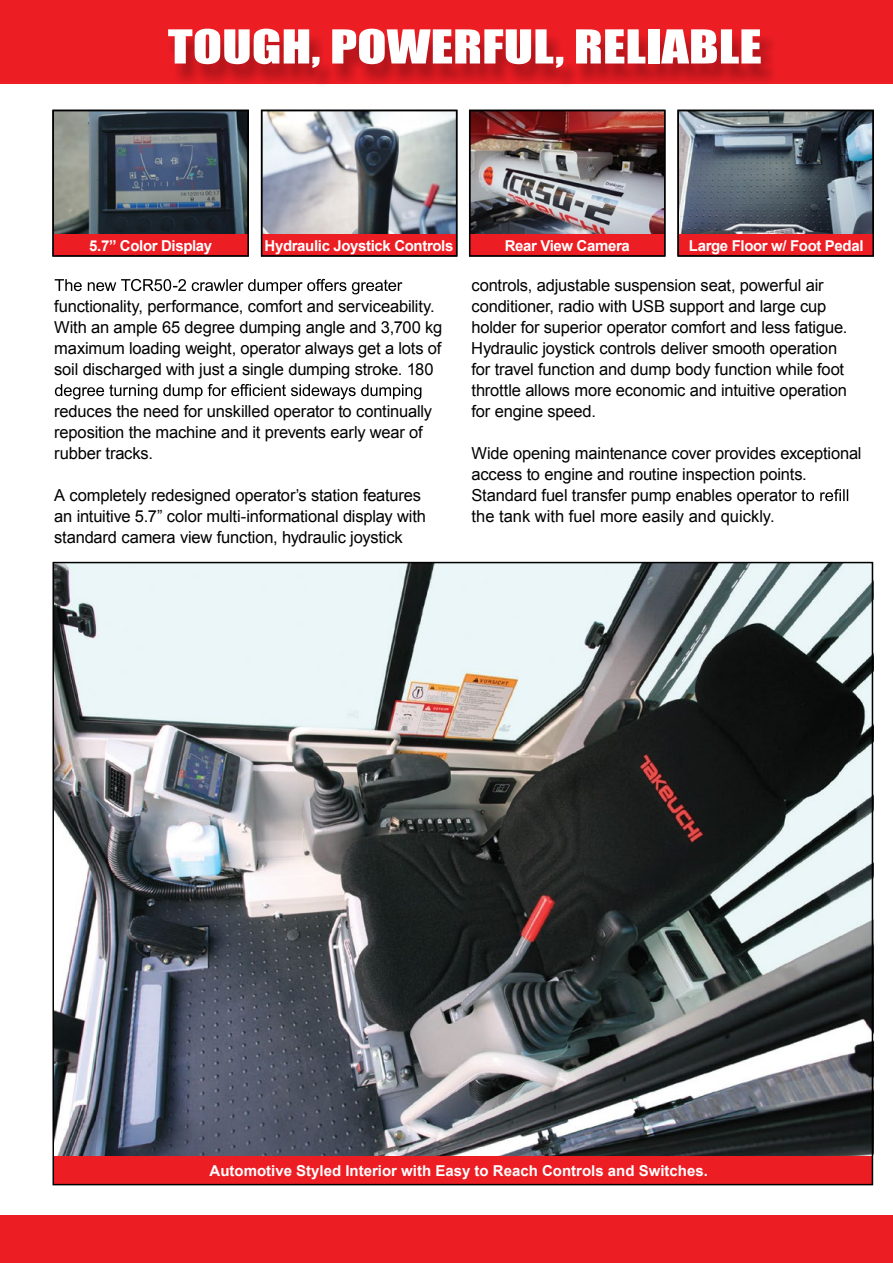
<style>
.page{position:relative;width:893px;height:1263px;background:#fff}
.page>*{position:absolute;margin:0;border:0;box-sizing:border-box;transform-origin:0 0}
.t1{font:43.2px "Impact";color:#fff;scale:1.25 1}
.t2{font:16.5px/21px "Arial";letter-spacing:-.01em;color:#000}
.t3{font:700 15px "Arial";letter-spacing:-.025em;color:#fff}
.t4{font:700 15px "Arial";color:#fff}
</style>
<div class="page">
<div style="left:0;top:0;width:893px;height:84px;background:#ed1d24"></div>
<svg style="left:170px;top:36px;width:603px;height:49px"></svg>
<div style="left:0;top:1215px;width:893px;height:48px;background:#ed1d24"></div>
<img style="left:264px;top:113px;width:190px;height:122px">
<img style="left:56px;top:565px;width:814px;height:591px">
<div style="left:53px;top:1156px;width:820px;height:28px;background:#ed1d24"></div>
<img style="left:55px;top:113px;width:191px;height:122px">
<div style="left:53px;top:235px;width:195px;height:21px;background:#ed1d24"></div>
<div style="left:261px;top:235px;width:195px;height:21px;background:#ed1d24"></div>
<img style="left:472px;top:113px;width:190px;height:122px">
<div style="left:470px;top:235px;width:195px;height:21px;background:#ed1d24"></div>
<img style="left:680px;top:113px;width:191px;height:122px">
<div style="left:679px;top:235px;width:194px;height:21px;background:#ed1d24"></div>
<div style="left:52px;top:110px;width:197px;height:147px;border:2px solid #000"></div>
<div style="left:261px;top:110px;width:196px;height:147px;border:2px solid #000"></div>
<div style="left:469px;top:110px;width:196px;height:147px;border:2px solid #000"></div>
<div style="left:677px;top:110px;width:197px;height:147px;border:2px solid #000"></div>
<svg style="left:55px;top:279px;width:347px;height:15px"></svg>
<svg style="left:55px;top:384px;width:366px;height:15px"></svg>
<svg style="left:801px;top:489px;width:47px;height:12px"></svg>
<h1 class="t1" style="left:168px;top:13px;width:477px">TOUGH, POWERFUL, RELIABLE</h1>
<p class="t3" style="left:89px;top:236px;width:124px">5.7” Color Display</p>
<p class="t3" style="left:265px;top:236px;width:190px">Hydraulic Joystick Controls</p>
<p class="t3" style="left:505px;top:236px;width:127px">Rear View Camera</p>
<p class="t3" style="left:689px;top:236px;width:176px">Large Floor w/ Foot Pedal</p>
<p class="t2" style="left:54px;top:296px;width:389px">functionality, performance, comfort and serviceability.<br>With an ample 65 degree dumping angle and 3,700 kg maximum loading weight, operator always get a lots of soil discharged with just a single dumping stroke. 180</p>
<p class="t2" style="left:54px;top:401px;width:379px">reduces the need for unskilled operator to continually reposition the machine and it prevents early wear of rubber tracks.</p>
<p class="t2" style="left:54px;top:485px;width:373px">A completely redesigned operator’s station features an intuitive 5.7” color multi-informational display with standard camera view function, hydraulic joystick</p>
<p class="t2" style="left:471px;top:275px;width:377px">controls, adjustable suspension seat, powerful air conditioner, radio with USB support and large cup holder for superior operator comfort and less fatigue.<br>Hydraulic joystick controls deliver smooth operation for travel function and dump body function while foot throttle allows more economic and intuitive operation for engine speed.</p>
<p class="t2" style="left:471px;top:443px;width:392px">Wide opening maintenance cover provides exceptional access to engine and routine inspection points.<br>Standard fuel transfer pump enables operator<br>the tank with fuel more easily and quickly.</p>
<p class="t4" style="left:209px;top:1161px;width:500px">Automotive Styled Interior with Easy to Reach Controls and Switches.</p>
</div>
